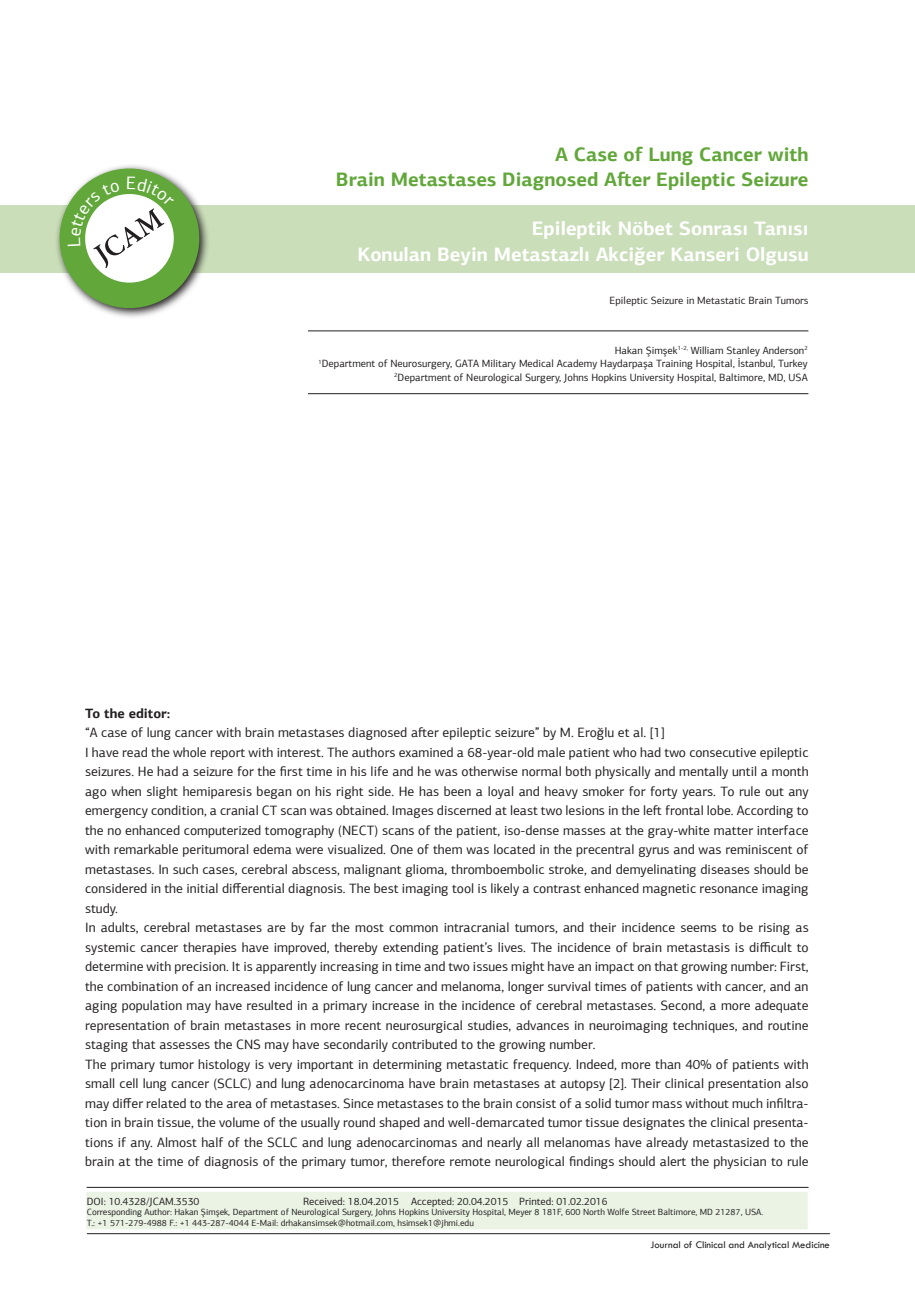
<style>
.page{position:relative;width:915px;height:1306px;background:#fff}
.page>*{position:absolute;margin:0;border:0;box-sizing:border-box;transform-origin:0 0}
.t1{font:700 19.5px/25.5px "PF Agora Sans Pro";color:#fff;text-align:right}
.t2{font:700 19.5px/25.5px "PF Agora Sans Pro";color:#61a73a;text-align:right}
.t3{font:13.5px/19.5px "PF Agora Sans Pro";color:#231f20}
.t4{font:10.5px/13.5px "PF Agora Sans Pro";color:#231f20;text-align:right}
.t5{font:10.5px "Tw Cen";color:#231f20}
.t6{font:9px/10.5px "PF Agora Sans Pro";color:#231f20}
.s1{font-weight:700}
</style>
<div class="page">
<div style="left:0;top:205px;width:913px;height:67px;background:#cadeb9"></div>
<div style="left:86px;top:1192px;width:722px;height:37px;background:#ebf3e5"></div>
<hr style="left:87px;top:1187px;width:721px;height:1px;background:#231f20">
<hr style="left:308px;top:330px;width:500px;height:1px;background:#231f20">
<hr style="left:308px;top:393px;width:500px;height:1px;background:#231f20">
<hr style="left:87px;top:1233px;width:742px;height:1px;background:#231f20">
<svg style="left:50px;top:165px;width:159px;height:152px"></svg>
<p class="t2" style="left:336px;top:141px;width:474px">A Case of Lung Cancer with<br>Brain Metastases Diagnosed After Epileptic Seizure</p>
<p class="t1" style="left:357px;top:215px;width:452px">Epileptik Nöbet Sonrası Tanısı<br>Konulan Beyin Metastazlı Akciğer Kanseri Olgusu</p>
<p class="t4" style="left:609px;top:294px;width:200px">Epileptic Seizure in Metastatic Brain Tumors</p>
<p class="t4" style="left:318px;top:343px;width:490px">Hakan Şimşek<sup>1-2,</sup> William Stanley Anderson<sup>2<br>1</sup>Department of Neurosurgery, GATA Military Medical Academy Haydarpaşa Training Hospital, İstanbul, Turkey<br><sup>2</sup>Department of Neurological Surgery, Johns Hopkins University Hospital, Baltimore, MD, USA</p>
<p class="t3" style="left:85px;top:703px;width:724px"><span class="s1">To the editor:<br></span>“A case of lung cancer with brain metastases diagnosed after epileptic seizure” by M. Eroğlu et al. [1]<br>I have read the whole report with interest. The authors examined a 68-year-old male patient who had two consecutive epileptic seizures. He had a seizure for the first time in his life and he was otherwise normal both physically and mentally until a month ago when slight hemiparesis began on his right side. He has been a loyal and heavy smoker for forty years. To rule out any emergency condition, a cranial CT scan was obtained. Images discerned at least two lesions in the left frontal lobe. According to the no enhanced computerized tomography (NECT) scans of the patient, iso-dense masses at the gray-white matter interface with remarkable peritumoral edema were visualized. One of them was located in the precentral gyrus and was reminiscent of metastases. In such cases, cerebral abscess, malignant glioma, thromboembolic stroke, and demyelinating diseases should be considered in the initial differential diagnosis. The best imaging tool is likely a contrast enhanced magnetic resonance imaging study.<br>In adults, cerebral metastases are by far the most common intracranial tumors, and their incidence seems to be rising as systemic cancer therapies have improved, thereby extending patient’s lives. The incidence of brain metastasis is difficult to determine with precision. It is apparently increasing in time and two issues might have an impact on that growing number: First, the combination of an increased incidence of lung cancer and melanoma, longer survival times of patients with cancer, and an aging population may have resulted in a primary increase in the incidence of cerebral metastases. Second, a more adequate representation of brain metastases in more recent neurosurgical studies, advances in neuroimaging techniques, and routine staging that assesses the CNS may have secondarily contributed to the growing number.<br>The primary tumor histology is very important in determining metastatic frequency. Indeed, more than 40% of patients with small cell lung cancer (SCLC) and lung adenocarcinoma have brain metastases at autopsy [2]. Their clinical presentation also may differ related to the area of metastases. Since metastases to the brain consist of a solid tumor mass without much infiltra&shy;tion in brain tissue, the volume of the usually round shaped and well-demarcated tumor tissue designates the clinical presenta&shy;tions if any. Almost half of the SCLC and lung adenocarcinomas and nearly all melanomas have already metastasized to the brain at the time of diagnosis of the primary tumor, therefore remote neurological findings should alert the physician to rule</p>
<p class="t4" style="left:87px;top:1194px;width:114px">DOI: 10.4328/JCAM.3530</p>
<p class="t4" style="left:303px;top:1194px;width:306px">Received: 18.04.2015 Accepted: 20.04.2015 Printed: 01.02.2016</p>
<p class="t6" style="left:87px;top:1206px;width:677px">Corresponding Author: Hakan Şimşek, Department of Neurological Surgery, Johns Hopkins University Hospital, Meyer 8 181F, 600 North Wolfe Street Baltimore, MD 21287, USA.<br>T.: +1 571-279-4988 F.: +1 443-287-4044 E-Mail: drhakansimsek@hotmail.com, hsimsek1@jhmi.edu</p>
<p class="t5" style="left:650px;top:1238px;width:181px">Journal of Clinical and Analytical Medicine</p>
</div>
